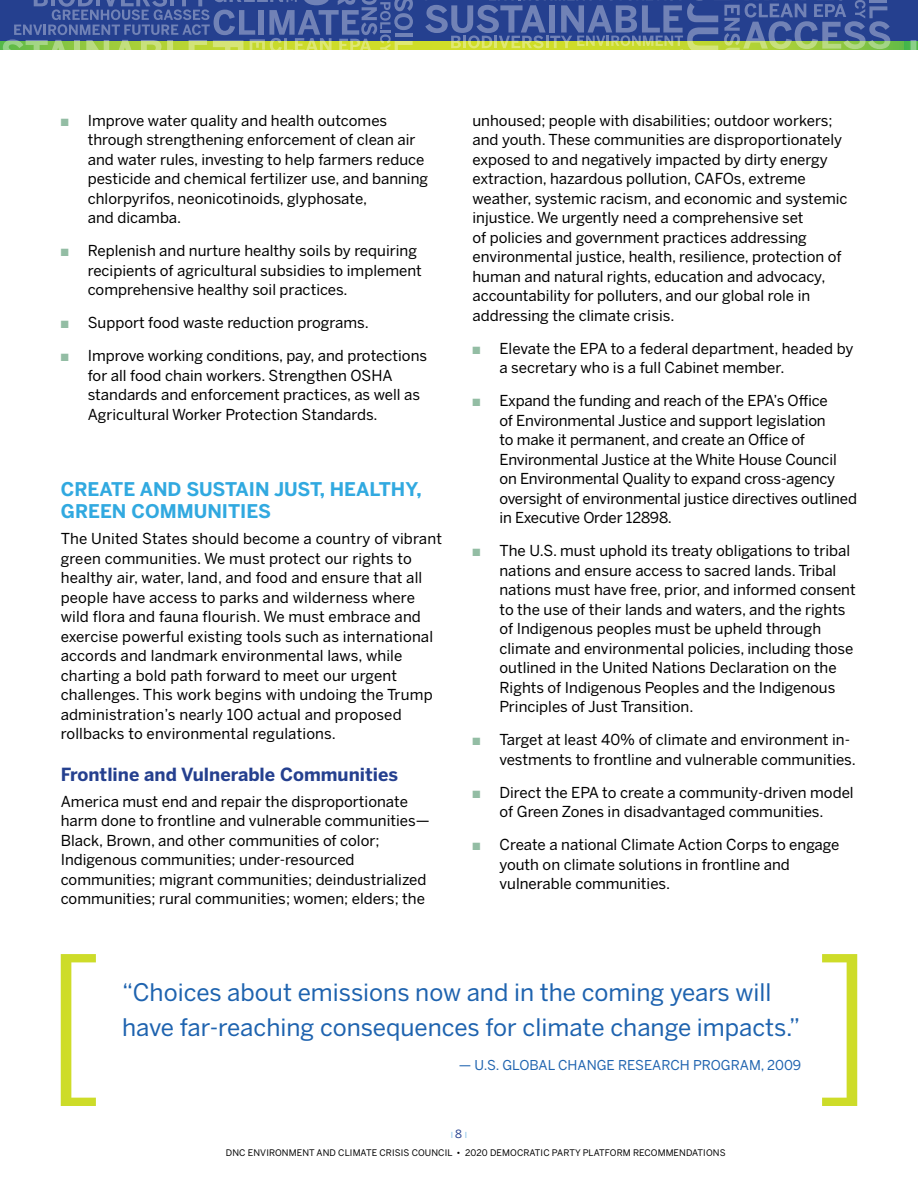
<style>
.page{position:relative;width:918px;height:1188px;background:#fff}
.page>*{position:absolute;margin:0;border:0;box-sizing:border-box;transform-origin:0 0}
.t1{font:24px/34.5px "Benton Sans";color:#1e63af}
.t2{font:700 18.75px/22.5px "Benton Sans";color:#31a9e0}
.t3{font:700 18px "Benton Sans";color:#25408f}
.t4{font:15px/19.5px "Benton Sans";color:#000}
.t5{font:13.5px "Benton Sans";color:#1e63af}
.t6{font:9px "Benton Sans";letter-spacing:.01em;color:#000}
.t7{font:8.25px "Benton Sans";color:#7bbde8}
.s1{color:#93bda4}
.s2{font-size:11.25px;color:#25408f}
</style>
<div class="page">
<div style="left:0;top:0;width:918px;height:45px;background:#25408f"></div>
<svg style="left:0;top:41px;width:904px;height:9px"></svg>
<div style="left:904px;top:41px;width:14px;height:9px;background:#6ac262"></div>
<svg style="left:421px;top:0;width:469px;height:50px"></svg>
<svg style="left:2px;top:0;width:411px;height:50px"></svg>
<svg style="left:904px;top:40px;width:12px;height:10px"></svg>
<svg style="left:822px;top:954px;width:35px;height:152px"></svg>
<svg style="left:61px;top:954px;width:35px;height:152px"></svg>
<p class="t4" style="left:88px;top:110px;width:342px;text-indent:-27px"><span class="s1">■</span> Improve water quality and health outcomes through strengthening enforcement of clean air and water rules, investing to help farmers reduce pesticide and chemical fertilizer use, and banning chlorpyrifos, neonicotinoids, glyphosate,<br>and dicamba.</p>
<p class="t4" style="left:88px;top:241px;width:336px;text-indent:-27px"><span class="s1">■</span> Replenish and nurture healthy soils by requiring recipients of agricultural subsidies to implement comprehensive healthy soil practices.</p>
<p class="t4" style="left:61px;top:313px;width:310px"><span class="s1">■</span> Support food waste reduction programs.</p>
<p class="t4" style="left:88px;top:346px;width:341px;text-indent:-27px"><span class="s1">■</span> Improve working conditions, pay, and protections for all food chain workers. Strengthen OSHA standards and enforcement practices, as well as Agricultural Worker Protection Standards.</p>
<p class="t2" style="left:61px;top:477px;width:362px">CREATE AND SUSTAIN JUST, HEALTHY,<br>GREEN COMMUNITIES</p>
<p class="t4" style="left:61px;top:529px;width:383px">The United States should become a country of vibrant green communities. We must protect our rights to healthy air, water, land, and food and ensure that all people have access to parks and wilderness where wild flora and fauna flourish. We must embrace and exercise powerful existing tools such as international accords and landmark environmental laws, while charting a bold path forward to meet our urgent challenges. This work begins with undoing the Trump administration’s nearly 100 actual and proposed rollbacks to environmental regulations.</p>
<p class="t3" style="left:61px;top:763px;width:339px">Frontline and Vulnerable Communities</p>
<p class="t4" style="left:61px;top:791px;width:370px">America must end and repair the disproportionate harm done to frontline and vulnerable communities— Black, Brown, and other communities of color; Indigenous communities; under-resourced communities; migrant communities; deindustrialized communities; rural communities; women; elders; the</p>
<p class="t4" style="left:472px;top:110px;width:377px">unhoused; people with disabilities; outdoor workers; and youth. These communities are disproportionately exposed to and negatively impacted by dirty energy extraction, hazardous pollution, CAFOs, extreme weather, systemic racism, and economic and systemic injustice. We urgently need a comprehensive set<br>of policies and government practices addressing environmental justice, health, resilience, protection of human and natural rights, education and advocacy, accountability for polluters, and our global role in addressing the climate crisis.</p>
<p class="t4" style="left:500px;top:338px;width:355px;text-indent:-27px"><span class="s1">■</span> Elevate the EPA to a federal department, headed by a secretary who is a full Cabinet member.</p>
<p class="t4" style="left:500px;top:391px;width:359px;text-indent:-27px"><span class="s1">■</span> Expand the funding and reach of the EPA’s Office<br>of Environmental Justice and support legislation<br>to make it permanent, and create an Office of Environmental Justice at the White House Council on Environmental Quality to expand cross-agency oversight of environmental justice directives outlined in Executive Order 12898.</p>
<p class="t4" style="left:500px;top:541px;width:358px;text-indent:-27px"><span class="s1">■</span> The U.S. must uphold its treaty obligations to tribal nations and ensure access to sacred lands. Tribal nations must have free, prior, and informed consent to the use of their lands and waters, and the rights of Indigenous peoples must be upheld through climate and environmental policies, including those outlined in the United Nations Declaration on the Rights of Indigenous Peoples and the Indigenous Principles of Just Transition.</p>
<p class="t4" style="left:500px;top:730px;width:358px;text-indent:-27px"><span class="s1">■</span> Target at least 40% of climate and environment in&shy;vestments to frontline and vulnerable communities.</p>
<p class="t4" style="left:472px;top:782px;width:383px;text-align:center"><span class="s1">■</span> Direct the EPA to create a community-driven model of Green Zones in disadvantaged communities.</p>
<p class="t4" style="left:500px;top:835px;width:342px;text-indent:-27px"><span class="s1">■</span> Create a national Climate Action Corps to engage youth on climate solutions in frontline and vulnerable communities.</p>
<h1 class="t1" style="left:122px;top:975px;width:680px">“Choices about emissions now and in the coming years will have far-reaching consequences for climate change impacts.”</h1>
<p class="t5" style="left:459px;top:1058px;width:344px">— U.S. GLOBAL CHANGE RESEARCH PROGRAM, 2009</p>
<p class="t7" style="left:451px;top:1130px;width:18px">I<span class="s2">8</span>I</p>
<p class="t6" style="left:226px;top:1148px;width:501px">DNC ENVIRONMENT AND CLIMATE CRISIS COUNCIL • 2020 DEMOCRATIC PARTY PLATFORM RECOMMENDATIONS</p>
</div>
